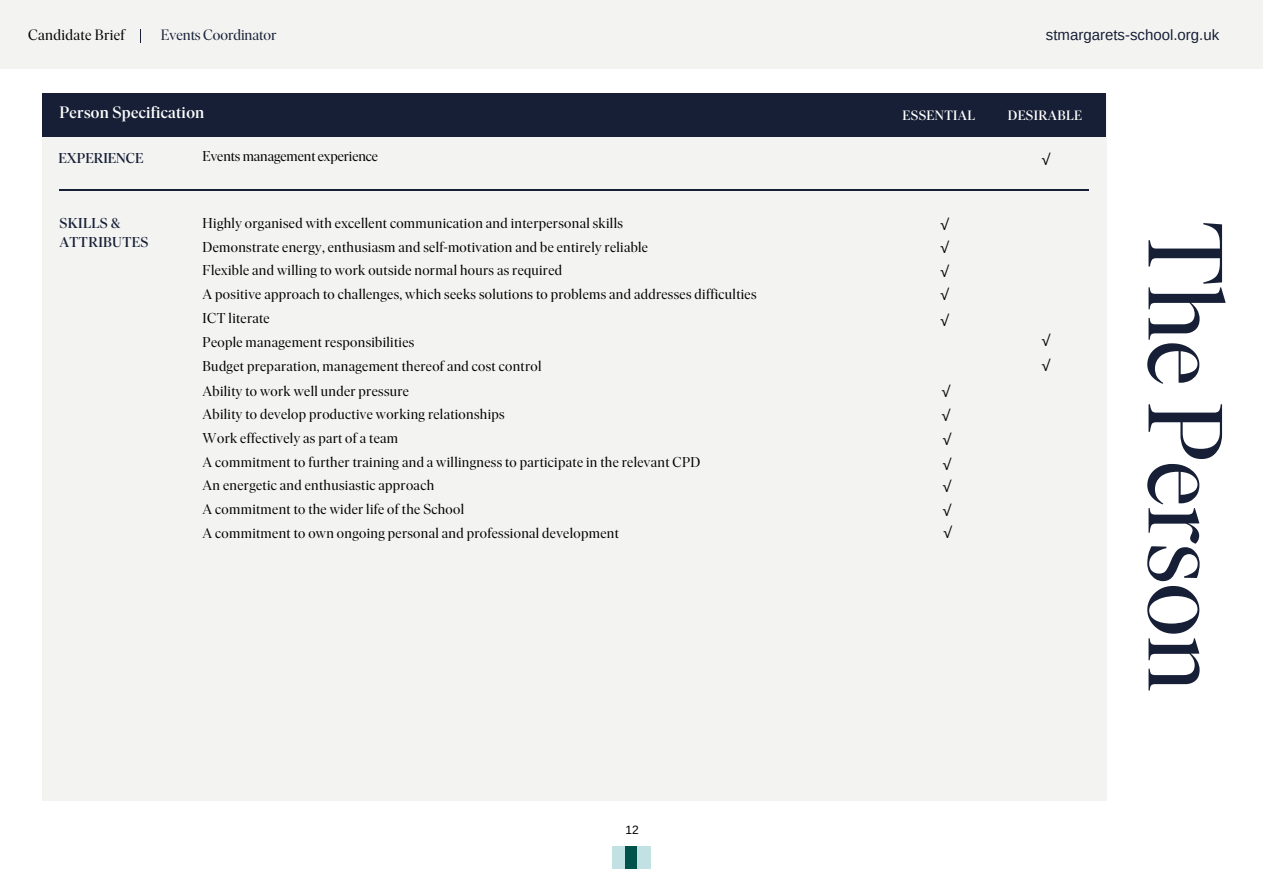
<style>
.page{position:relative;width:1263px;height:894px;background:#fff}
.page>*{position:absolute;margin:0;border:0;box-sizing:border-box;transform-origin:0 0}
.t1{font:105px "Ivar Display";color:#161f35}
.t2{font:500 16.5px "Ivar Display";letter-spacing:.025em;color:#fff}
.t3{font:15px "Arimo";color:#161f35}
.t4{font:15px "Ivar Display";color:#161f35}
.t5{font:15px/23.7px "Open Sans";color:#000}
.t6{font:15px "Ivar Display";letter-spacing:.025em;color:#000}
.t7{font:14.25px "Ivar Display";letter-spacing:.025em;color:#000}
.t8{font:14.25px "Ivar Display";color:#000}
.t9{font:500 14.25px/19.2px "Ivar Display";letter-spacing:.025em;color:#161f35}
.t10{font:500 14.25px "Ivar Display";color:#161f35}
.t11{font:500 13.5px "Ivar Display";letter-spacing:.03em;color:#fff}
.t12{font:12px "Arimo";color:#000}
</style>
<div class="page">
<div style="left:43px;top:94px;width:1063px;height:706px;background:#f3f3f2"></div>
<div style="left:43px;top:94px;width:1063px;height:42px;background:#161f35"></div>
<hr style="left:60px;top:190px;width:1029px;height:1px;background:#161f35">
<div style="left:0;top:0;width:1263px;height:68px;background:#f3f3f2"></div>
<svg style="left:140px;top:30px;width:1px;height:12px"></svg>
<div style="left:612px;top:846px;width:13px;height:21px;background:#c1e1e3"></div>
<div style="left:625px;top:846px;width:13px;height:21px;background:#00524c"></div>
<div style="left:638px;top:846px;width:13px;height:21px;background:#c1e1e3"></div>
<p class="t6" style="left:28px;top:26px;width:98px">Candidate Brief</p>
<p class="t4" style="left:161px;top:27px;width:117px">Events Coordinator</p>
<h3 class="t3" style="left:1046px;top:26px;width:175px">stmargarets-school.org.uk</h3>
<h2 class="t2" style="left:60px;top:102px;width:146px">Person Specification</h2>
<h4 class="t11" style="left:902px;top:107px;width:74px">ESSENTIAL</h4>
<h4 class="t11" style="left:1008px;top:107px;width:76px">DESIRABLE</h4>
<h4 class="t10" style="left:58px;top:149px;width:87px">EXPERIENCE</h4>
<p class="t8" style="left:203px;top:148px;width:177px">Events management experience</p>
<p class="t5" style="left:1042px;top:147px;width:10px">√</p>
<p class="t9" style="left:60px;top:213px;width:90px">SKILLS &amp;<br>ATTRIBUTES</p>
<p class="t7" style="left:203px;top:214px;width:422px">Highly organised with excellent communication and interpersonal skills</p>
<p class="t7" style="left:203px;top:238px;width:447px">Demonstrate energy, enthusiasm and self-motivation and be entirely reliable</p>
<p class="t7" style="left:203px;top:262px;width:361px">Flexible and willing to work outside normal hours as required</p>
<p class="t7" style="left:203px;top:285px;width:555px">A positive approach to challenges, which seeks solutions to problems and addresses difficulties</p>
<p class="t7" style="left:203px;top:309px;width:69px">ICT literate</p>
<p class="t7" style="left:203px;top:334px;width:213px">People management responsibilities</p>
<p class="t7" style="left:203px;top:357px;width:340px">Budget preparation, management thereof and cost control</p>
<p class="t7" style="left:203px;top:382px;width:208px">Ability to work well under pressure</p>
<p class="t7" style="left:203px;top:406px;width:304px">Ability to develop productive working relationships</p>
<p class="t7" style="left:203px;top:429px;width:197px">Work effectively as part of a team</p>
<p class="t7" style="left:203px;top:453px;width:499px">A commitment to further training and a willingness to participate in the relevant CPD</p>
<p class="t7" style="left:203px;top:476px;width:233px">An energetic and enthusiastic approach</p>
<p class="t7" style="left:203px;top:500px;width:263px">A commitment to the wider life of the School</p>
<p class="t7" style="left:203px;top:524px;width:418px">A commitment to own ongoing personal and professional development</p>
<p class="t5" style="left:941px;top:212px;width:10px">√ √</p>
<p class="t5" style="left:941px;top:259px;width:10px">√</p>
<p class="t5" style="left:941px;top:282px;width:10px">√</p>
<h4 class="t5" style="left:941px;top:308px;width:10px">√</h4>
<p class="t5" style="left:942px;top:379px;width:10px">√</p>
<p class="t5" style="left:942px;top:403px;width:10px">√</p>
<p class="t5" style="left:943px;top:427px;width:10px">√</p>
<p class="t5" style="left:943px;top:453px;width:10px;line-height:21.8px">√ √</p>
<p class="t5" style="left:943px;top:498px;width:10px">√</p>
<p class="t5" style="left:943px;top:520px;width:10px">√</p>
<p class="t5" style="left:1042px;top:328px;width:10px">√</p>
<p class="t5" style="left:1042px;top:353px;width:10px">√</p>
<h3 class="t1" style="left:1248px;top:221px;width:472px;rotate:90deg">The Person</h3>
<h2 class="t12" style="left:625px;top:823px;width:15px">12</h2>
</div>
